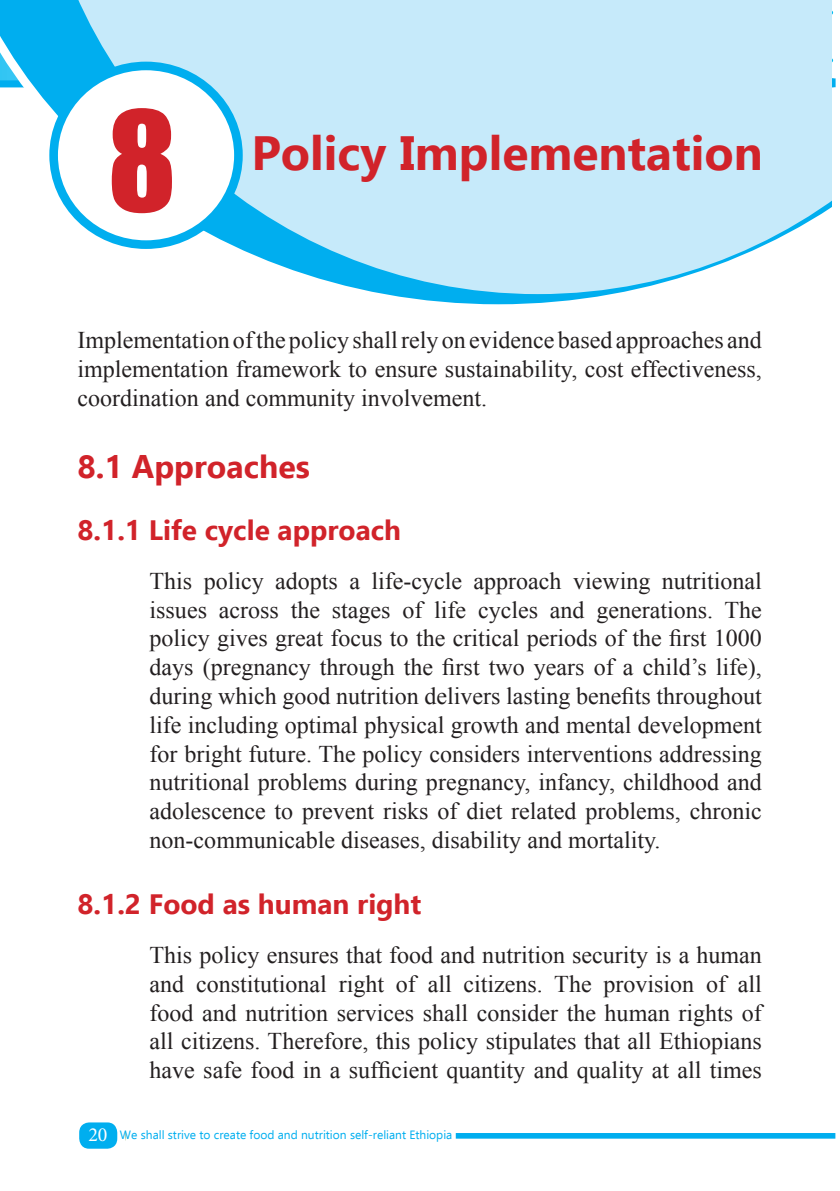
<style>
.page{position:relative;width:840px;height:1191px;background:#fff}
.page>*{position:absolute;margin:0;border:0;box-sizing:border-box;transform-origin:0 0}
.t1{font:128px "Impact";color:#d1232a}
.t2{font:700 48px "Ebrima";color:#d1232a}
.t3{font:700 32px "Ebrima";color:#d1232a}
.t4{font:700 28px "Ebrima";color:#d1232a}
.t5{font:24px/28.8px "Times New Roman";color:#231f20;text-align:justify}
.t6{font:12px "Ebrima";color:#00aeef}
.s1{font-family:"Minion Pro";font-size:20px;color:#fff}
</style>
<div class="page">
<div style="left:455px;top:1133px;width:379px;height:5px;background:#00aeef"></div>
<div style="left:79px;top:1122px;width:38px;height:26px;background:#00aeef;border-radius:10px"></div>
<svg style="left:0;top:0;width:612px;height:305px"></svg>
<svg style="left:36px;top:0;width:795px;height:294px;background:#bde7f9"></svg>
<div style="left:54px;top:66px;width:184px;height:179px;background:#fff;border-radius:50%"></div>
<div style="left:49px;top:62px;width:193px;height:187px;border:9px solid #00aeef;border-radius:50%"></div>
<h1 class="t1" style="left:108px;top:62px;width:70px">8</h1>
<h2 class="t2" style="left:251px;top:117px;width:512px">Policy Implementation</h2>
<p class="t5" style="left:77px;top:325px;width:685px">Implementation of the policy shall rely on evidence based approaches and implementation framework to ensure sustainability, cost effectiveness, coordination and community involvement.</p>
<h3 class="t3" style="left:77px;top:443px;width:233px">8.1 Approaches</h3>
<p class="t4" style="left:77px;top:509px;width:325px">8.1.1 Life cycle approach</p>
<p class="t5" style="left:149px;top:566px;width:613px">This policy adopts a life-cycle approach viewing nutritional issues across the stages of life cycles and generations. The policy gives great focus to the critical periods of the first 1000 days (pregnancy through the first two years of a child’s life), during which good nutrition delivers lasting benefits throughout life including optimal physical growth and mental development for bright future. The policy considers interventions addressing nutritional problems during pregnancy, infancy, childhood and adolescence to prevent risks of diet related problems, chronic non-communicable diseases, disability and mortality.</p>
<p class="t4" style="left:77px;top:883px;width:345px">8.1.2 Food as human right</p>
<p class="t5" style="left:149px;top:940px;width:613px">This policy ensures that food and nutrition security is a human and constitutional right of all citizens. The provision of all food and nutrition services shall consider the human rights of all citizens. Therefore, this policy stipulates that all Ethiopians have safe food in a sufficient quantity and quality at all times</p>
<p class="t6" style="left:88px;top:1126px;width:365px"><span class="s1">20</span> We shall strive to create food and nutrition self-reliant Ethiopia</p>
</div>
